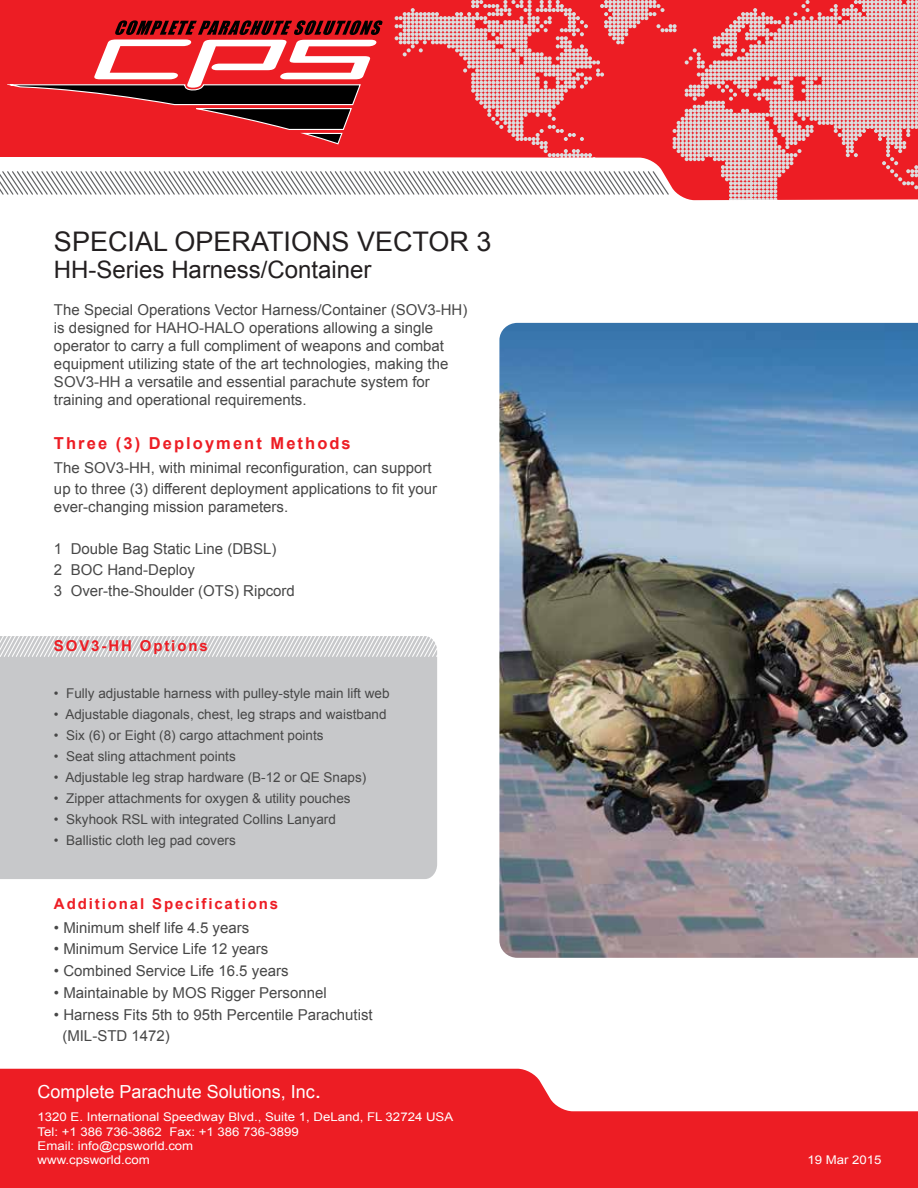
<style>
.page{position:relative;width:918px;height:1188px;background:#ed1d24}
.page>*{position:absolute;margin:0;border:0;box-sizing:border-box;transform-origin:0 0}
.t1{font:27px "Arial";color:#231f20}
.t2{font:24px "Arial";color:#231f20}
.t3{font:18px "Arial";color:#fff}
.t4{font:700 16.5px "Arial";letter-spacing:.125em;color:#ed1d24}
.t5{font:15px/18px "Arial";color:#474747}
.t6{font:700 15px "Arial";letter-spacing:.125em;color:#ed1d24}
.t7{font:13.5px "Arial";color:#474747}
.t8{font:12px/14.4px "Arial";color:#fff;scale:1.1 1}
.s1{font-size:23.25px}
</style>
<div class="page">
<div style="left:0;top:201px;width:918px;height:910px;background:#fff"></div>
<div style="left:0;top:636px;width:437px;height:243px;background:#c7c8ca"></div>
<img style="left:499px;top:323px;width:419px;height:635px">
<svg style="left:0;top:0;width:918px;height:201px"></svg>
<p class="t1" style="left:54px;top:223px;width:439px">SPECIAL OPERATIONS VECTOR 3</p>
<p class="t2" style="left:54px;top:254px;width:319px">HH-Series Harness/Container</p>
<p class="t5" style="left:54px;top:301px;width:415px">The Special Operations Vector Harness/Container (SOV3-HH) is designed for HAHO-HALO operations allowing a single operator to carry a full compliment of weapons and combat equipment utilizing state of the art technologies, making the SOV3-HH a versatile and essential parachute system for training and operational requirements.</p>
<p class="t4" style="left:54px;top:432px;width:298px">Three (3) Deployment Methods</p>
<p class="t5" style="left:54px;top:457px;width:385px;line-height:21px">The SOV3-HH, with minimal reconfiguration, can support up to three (3) different deployment applications to fit your</p>
<p class="t5" style="left:54px;top:497px;width:236px">ever-changing mission parameters.</p>
<p class="t5" style="left:54px;top:538px;width:242px;line-height:21px">1 Double Bag Static Line (DBSL)<br>2 BOC Hand-Deploy<br>3 Over-the-Shoulder (OTS) Ripcord</p>
<p class="t6" style="left:54px;top:636px;width:155px">SOV3-HH Options</p>
<p class="t7" style="left:54px;top:685px;width:337px">• Fully adjustable harness with pulley-style main lift web</p>
<p class="t7" style="left:54px;top:706px;width:334px">• Adjustable diagonals, chest, leg straps and waistband</p>
<p class="t7" style="left:54px;top:727px;width:271px">• Six (6) or Eight (8) cargo attachment points</p>
<p class="t7" style="left:54px;top:748px;width:183px">• Seat sling attachment points</p>
<p class="t7" style="left:54px;top:769px;width:314px">• Adjustable leg strap hardware (B-12 or QE Snaps)</p>
<p class="t7" style="left:54px;top:790px;width:298px">• Zipper attachments for oxygen &amp; utility pouches</p>
<p class="t7" style="left:54px;top:811px;width:283px">• Skyhook RSL with integrated Collins Lanyard</p>
<p class="t7" style="left:54px;top:832px;width:183px">• Ballistic cloth leg pad covers</p>
<p class="t6" style="left:54px;top:894px;width:226px">Additional Specifications</p>
<p class="t5" style="left:54px;top:919px;width:197px">• Minimum shelf life 4.5 years</p>
<p class="t5" style="left:54px;top:940px;width:216px">• Minimum Service Life 12 years</p>
<p class="t5" style="left:54px;top:962px;width:236px">• Combined Service Life 16.5 years</p>
<p class="t5" style="left:54px;top:984px;width:274px">• Maintainable by MOS Rigger Personnel</p>
<p class="t5" style="left:62px;top:1004px;width:312px;line-height:21.8px;text-indent:-8px">• Harness Fits 5th to 95th Percentile Parachutist (MIL-STD 1472)</p>
<p class="t3" style="left:38px;top:1080px;width:285px">Complete Parachute Solutions, Inc<span class="s1">.</span></p>
<p class="t8" style="left:38px;top:1110px;width:379px">1320 E. International Speedway Blvd., Suite 1, DeLand, FL 32724 USA Tel: +1 386 736-3862 Fax: +1 386 736-3899<br>Email: info@cpsworld.com<br>www.cpsworld.com</p>
<p class="t8" style="left:807px;top:1153px;width:69px">19 Mar 2015</p>
</div>
